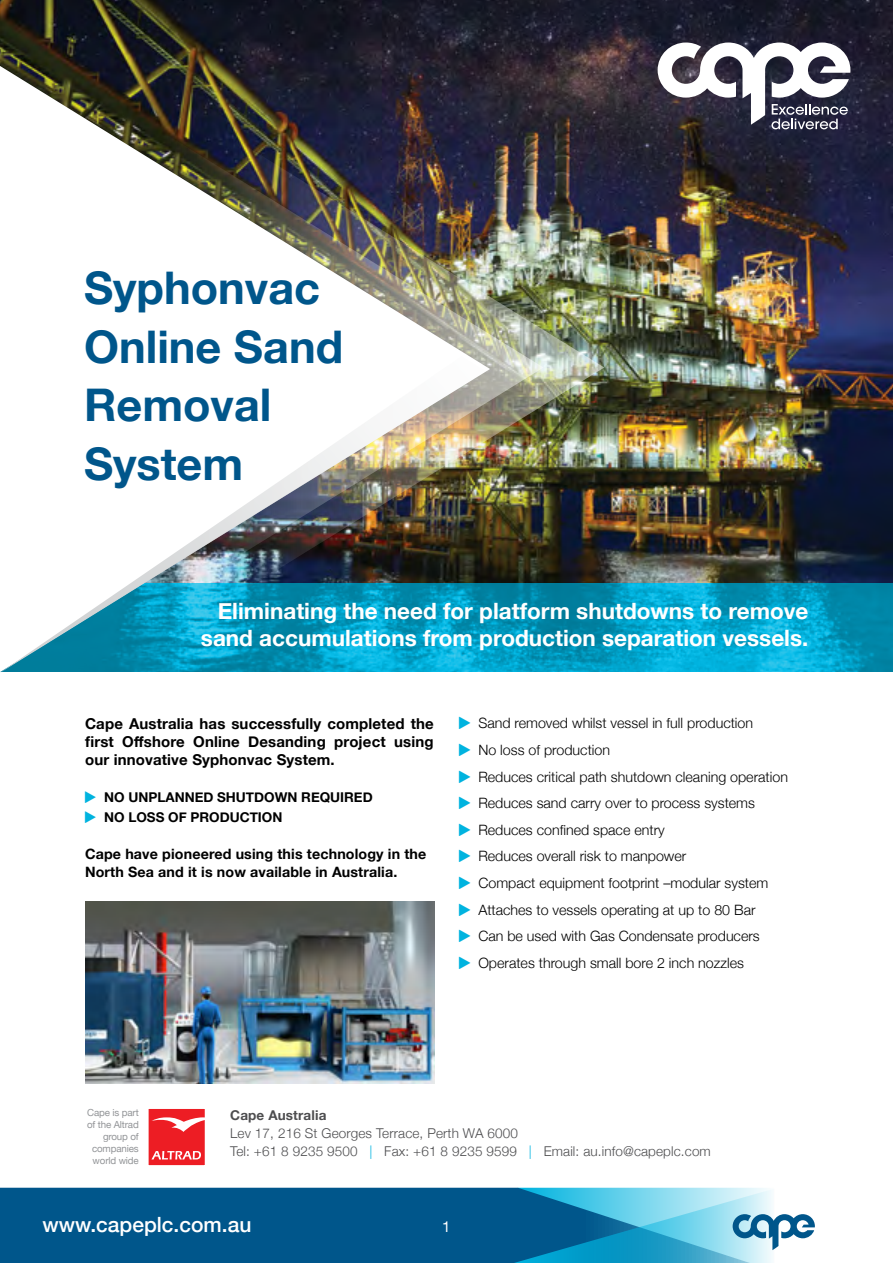
<style>
.page{position:relative;width:893px;height:1263px;background:#fff}
.page>*{position:absolute;margin:0;border:0;box-sizing:border-box;transform-origin:0 0}
.t1{font:700 45px/58.5px "Helvetica Neue";color:#00568b}
.t2{font:700 22.5px/27px "Helvetica Neue";color:#fff;text-align:right}
.t3{font:500 21px "Helvetica Neue";color:#fff}
.t4{font:700 15px/18px "Helvetica Neue";letter-spacing:.01em;color:#000;text-align:justify}
.t5{font:15px "Helvetica Neue";color:#fff}
.t6{font:300 14.25px/26.5px "Helvetica Neue";color:#000}
.t7{font:700 14.25px/18px "Helvetica Neue";letter-spacing:.01em;color:#000}
.t8{font:300 13.5px/18px "Helvetica Neue";letter-spacing:.01em;color:#4d4d4f}
.t9{font:700 13.5px/20px "Helvetica Neue";color:#000}
.t10{font:700 13.5px "Helvetica Neue";letter-spacing:.01em;color:#4d4d4f}
.t11{font:9.75px/12px "Helvetica Neue";letter-spacing:-.015em;color:#939598;text-align:right}
.s1{color:#00b3df}
</style>
<div class="page">
<img style="left:0;top:0;width:893px;height:584px">
<svg style="left:490px;top:584px;width:403px;height:88px;background:#03a2c9"></svg>
<svg style="left:0;top:66px;width:490px;height:606px"></svg>
<svg style="left:0;top:356px;width:486px;height:316px"></svg>
<svg style="left:52px;top:64px;width:61px;height:607px"></svg>
<img style="left:113px;top:64px;width:491px;height:607px">
<svg style="left:658px;top:43px;width:192px;height:86px"></svg>
<img style="left:85px;top:901px;width:349px;height:182px">
<div style="left:0;top:1188px;width:464px;height:75px;background:#00568b"></div>
<svg style="left:464px;top:1188px;width:351px;height:75px;background:#50a3c5"></svg>
<svg style="left:148px;top:1109px;width:57px;height:57px;background:#ef4348"></svg>
<h1 class="t1" style="left:84px;top:260px;width:261px">Syphonvac<br>Online Sand<br>Removal<br>System</h1>
<h2 class="t2" style="left:201px;top:598px;width:609px">Eliminating the need for platform shutdowns to remove sand accumulations from production separation vessels.</h2>
<p class="t4" style="left:85px;top:715px;width:350px">Cape Australia has successfully completed the first Offshore Online Desanding project using our innovative Syphonvac System.</p>
<p class="t9" style="left:104px;top:788px;width:270px">NO UNPLANNED SHUTDOWN REQUIRED<br>NO LOSS OF PRODUCTION</p>
<p class="t7" style="left:85px;top:846px;width:343px">Cape have pioneered using this technology in the<br>North Sea and it is now available in Australia.</p>
<p class="t6" style="left:478px;top:709px;width:311px">Sand removed whilst vessel in full production<br>No loss of production<br>Reduces critical path shutdown cleaning operation Reduces sand carry over to process systems Reduces confined space entry<br>Reduces overall risk to manpower<br>Compact equipment footprint –modular system Attaches to vessels operating at up to 80 Bar<br>Can be used with Gas Condensate producers Operates through small bore 2 inch nozzles</p>
<p class="t11" style="left:87px;top:1107px;width:53px">Cape is part of the Altrad group of companies world wide</p>
<p class="t10" style="left:230px;top:1104px;width:98px">Cape Australia</p>
<p class="t8" style="left:230px;top:1123px;width:482px">Lev 17, 216 St Georges Terrace, Perth WA 6000<br>Tel: +61 8 9235 9500 <span class="s1">|</span> Fax: +61 8 9235 9599 <span class="s1">|</span> Email: au.info@capeplc.com</p>
<h3 class="t3" style="left:43px;top:1208px;width:210px">www.capeplc.com.au</h3>
<p class="t5" style="left:442px;top:1217px;width:10px">1</p>
</div>
